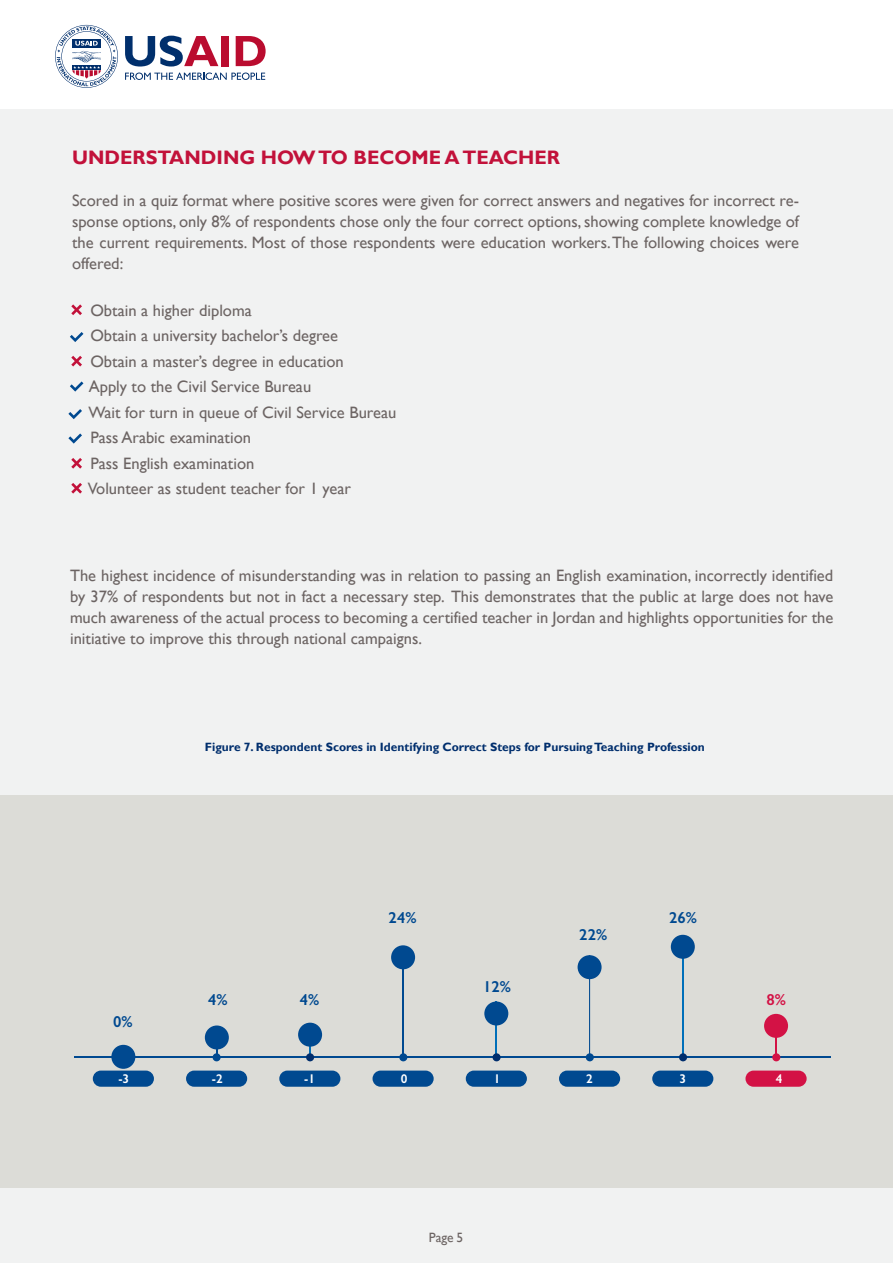
<style>
.page{position:relative;width:893px;height:1263px;background:#fff}
.page>*{position:absolute;margin:0;border:0;box-sizing:border-box;transform-origin:0 0}
.t1{font:700 19.5px "Gill Sans";color:#c2113a}
.t2{font:16.5px/25.5px "Gill Sans";color:#6c6463;text-align:justify}
.t3{font:600 15.9px "Gill Sans";color:#004990}
.t4{font:600 15.9px "Gill Sans";color:#d31245}
.t5{font:13.5px "Gill Sans";color:#6c6463}
.t6{font:600 12.75px "Gill Sans";color:#fff}
.t7{font:700 12px "Gill Sans";color:#002e6d}
</style>
<div class="page">
<div style="left:0;top:110px;width:893px;height:1153px;background:#f1f2f2"></div>
<div style="left:0;top:795px;width:893px;height:392px;background:#dcdcd7"></div>
<hr style="left:74px;top:1057px;width:757px;height:1px;background:#004990">
<hr style="left:403px;top:946px;width:1px;height:111px;background:#004990">
<hr style="left:496px;top:1001px;width:1px;height:56px;background:#006fb9">
<hr style="left:589px;top:955px;width:1px;height:102px;background:#004990">
<hr style="left:682px;top:935px;width:1px;height:122px;background:#006fb9">
<hr style="left:775px;top:1018px;width:2px;height:39px;background:#d31245">
<div style="left:111px;top:1045px;width:24px;height:24px;background:#004990;border-radius:50%"></div>
<div style="left:205px;top:1025px;width:24px;height:24px;background:#004990;border-radius:50%"></div>
<div style="left:298px;top:1023px;width:24px;height:24px;background:#004990;border-radius:50%"></div>
<div style="left:391px;top:945px;width:24px;height:24px;background:#004990;border-radius:50%"></div>
<div style="left:484px;top:1001px;width:24px;height:24px;background:#004990;border-radius:50%"></div>
<div style="left:578px;top:955px;width:24px;height:24px;background:#004990;border-radius:50%"></div>
<div style="left:671px;top:935px;width:24px;height:24px;background:#004990;border-radius:50%"></div>
<div style="left:764px;top:1014px;width:24px;height:24px;background:#d31245;border-radius:50%"></div>
<div style="left:93px;top:1070px;width:61px;height:17px;background:#004990;border-radius:8px"></div>
<div style="left:186px;top:1070px;width:61px;height:17px;background:#004990;border-radius:8px"></div>
<div style="left:279px;top:1070px;width:61px;height:17px;background:#004990;border-radius:8px"></div>
<div style="left:306px;top:1053px;width:8px;height:8px;background:#002e6d;border-radius:50%"></div>
<div style="left:373px;top:1070px;width:61px;height:17px;background:#004990;border-radius:8px"></div>
<div style="left:399px;top:1053px;width:8px;height:8px;background:#004990;border-radius:50%"></div>
<div style="left:466px;top:1070px;width:61px;height:17px;background:#004990;border-radius:8px"></div>
<div style="left:492px;top:1053px;width:9px;height:8px;background:#002e6d;border-radius:50%"></div>
<div style="left:559px;top:1070px;width:61px;height:17px;background:#004990;border-radius:8px"></div>
<div style="left:586px;top:1053px;width:8px;height:8px;background:#004990;border-radius:50%"></div>
<div style="left:652px;top:1070px;width:61px;height:17px;background:#004990;border-radius:8px"></div>
<div style="left:679px;top:1053px;width:8px;height:8px;background:#002e6d;border-radius:50%"></div>
<div style="left:745px;top:1070px;width:62px;height:17px;background:#d31245;border-radius:8px"></div>
<div style="left:772px;top:1053px;width:8px;height:8px;background:#d31245;border-radius:50%"></div>
<div style="left:213px;top:1053px;width:8px;height:8px;background:#004990;border-radius:50%"></div>
<svg style="left:71px;top:304px;width:11px;height:11px"></svg>
<svg style="left:71px;top:356px;width:11px;height:10px"></svg>
<svg style="left:71px;top:458px;width:11px;height:11px"></svg>
<svg style="left:71px;top:483px;width:11px;height:11px"></svg>
<svg style="left:70px;top:332px;width:13px;height:10px"></svg>
<svg style="left:70px;top:381px;width:13px;height:11px"></svg>
<svg style="left:68px;top:409px;width:14px;height:10px"></svg>
<svg style="left:68px;top:433px;width:14px;height:11px"></svg>
<svg style="left:125px;top:73px;width:140px;height:7px"></svg>
<svg style="left:125px;top:36px;width:93px;height:31px"></svg>
<div style="left:222px;top:36px;width:7px;height:30px;background:#ba0c2f"></div>
<svg style="left:236px;top:36px;width:30px;height:30px"></svg>
<svg style="left:55px;top:25px;width:63px;height:63px"></svg>
<p class="t1" style="left:72px;top:146px;width:489px">UNDERSTANDING HOW TO BECOME A TEACHER</p>
<p class="t2" style="left:72px;top:191px;width:728px;line-height:21px">Scored in a quiz format where positive scores were given for correct answers and negatives for incorrect re&shy;sponse options, only 8% of respondents chose only the four correct options, showing complete knowledge of the current requirements. Most of those respondents were education workers. The following choices were offered:</p>
<p class="t2" style="left:88px;top:298px;width:310px;text-align:left">Obtain a higher diploma<br>Obtain a university bachelor’s degree<br>Obtain a master’s degree in education<br>Apply to the Civil Service Bureau<br>Wait for turn in queue of Civil Service Bureau Pass Arabic examination<br>Pass English examination<br>Volunteer as student teacher for 1 year</p>
<p class="t2" style="left:70px;top:565px;width:765px;line-height:21px">The highest incidence of misunderstanding was in relation to passing an English examination, incorrectly identified by 37% of respondents but not in fact a necessary step. This demonstrates that the public at large does not have much awareness of the actual process to becoming a certified teacher in Jordan and highlights opportunities for the initiative to improve this through national campaigns.</p>
<p class="t7" style="left:205px;top:739px;width:501px">Figure 7. Respondent Scores in Identifying Correct Steps for Pursuing Teaching Profession</p>
<p class="t3" style="left:389px;top:908px;width:29px">24%</p>
<p class="t3" style="left:669px;top:908px;width:29px">26%</p>
<p class="t3" style="left:579px;top:925px;width:29px">22%</p>
<p class="t3" style="left:113px;top:1011px;width:21px">0%</p>
<p class="t3" style="left:483px;top:977px;width:29px">12%</p>
<p class="t3" style="left:208px;top:989px;width:21px">4%</p>
<p class="t3" style="left:300px;top:989px;width:21px">4%</p>
<p class="t4" style="left:766px;top:989px;width:21px">8%</p>
<p class="t6" style="left:118px;top:1071px;width:12px">-3</p>
<p class="t6" style="left:212px;top:1071px;width:12px">-2</p>
<p class="t6" style="left:304px;top:1071px;width:12px">-1</p>
<p class="t6" style="left:401px;top:1071px;width:8px">0</p>
<p class="t6" style="left:494px;top:1071px;width:8px">1</p>
<p class="t6" style="left:586px;top:1071px;width:8px">2</p>
<p class="t6" style="left:679px;top:1071px;width:8px">3</p>
<p class="t6" style="left:776px;top:1071px;width:8px">4</p>
<p class="t5" style="left:429px;top:1230px;width:36px">Page 5</p>
</div>
